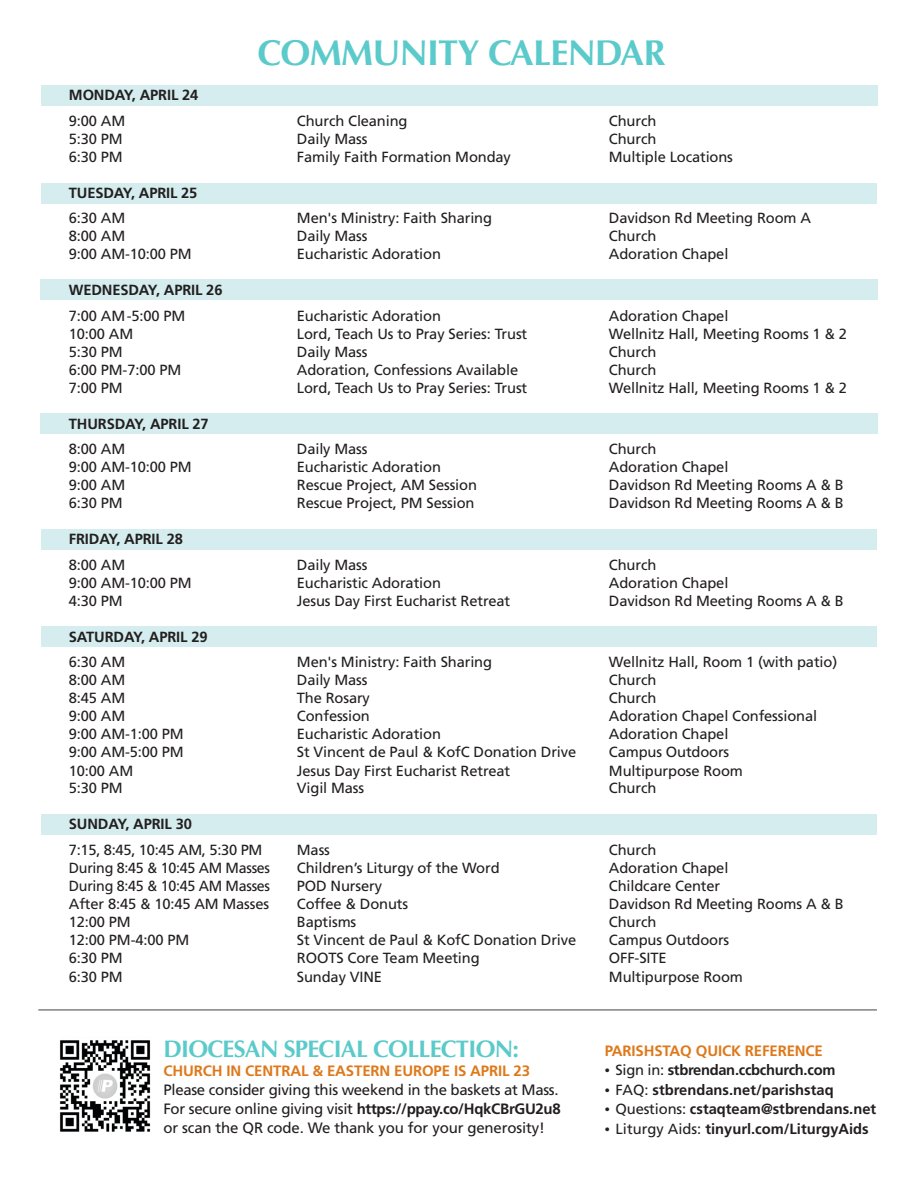
<style>
.page{position:relative;width:918px;height:1188px;background:#fff}
.page>*{position:absolute;margin:0;border:0;box-sizing:border-box;transform-origin:0 0}
.t1{font:700 36px "Optima";letter-spacing:-.02em;color:#5bcaca}
.t2{font:700 24px "Optima";letter-spacing:-.03em;color:#5bcaca}
.t3{font:15px/18.8px "Frutiger LT Std";letter-spacing:-.02em;color:#231f20}
.t4{font:700 15px "Frutiger LT Std";letter-spacing:-.01em;color:#de791b}
.t5{font:14.7px "Frutiger LT Std";letter-spacing:-.01em;color:#231f20}
.t6{font:700 14.7px "Frutiger LT Std";letter-spacing:-.01em;color:#231f20}
.s1{font-weight:700}
.s2{font-family:"Myriad Pro";font-weight:400;font-size:18px}
.s3{font-weight:400}
</style>
<div class="page">
<div style="left:41px;top:815px;width:836px;height:20px;background:#d5edee"></div>
<div style="left:41px;top:85px;width:836px;height:21px;background:#d5edee"></div>
<div style="left:41px;top:183px;width:836px;height:20px;background:#d5edee"></div>
<div style="left:40px;top:280px;width:838px;height:20px;background:#d5edee"></div>
<div style="left:40px;top:413px;width:838px;height:21px;background:#d5edee"></div>
<div style="left:41px;top:529px;width:836px;height:20px;background:#d5edee"></div>
<div style="left:41px;top:626px;width:836px;height:20px;background:#d5edee"></div>
<hr style="left:38px;top:1010px;width:839px;height:1px;background:#424242">
<img style="left:60px;top:1040px;width:91px;height:92px">
<h1 class="t1" style="left:257px;top:32px;width:410px">COMMUNITY CALENDAR</h1>
<p class="t6" style="left:69px;top:87px;width:131px">MONDAY, APRIL 24</p>
<p class="t5" style="left:69px;top:112px;width:58px">9:00 AM</p>
<p class="t5" style="left:297px;top:112px;width:112px">Church Cleaning</p>
<p class="t5" style="left:609px;top:112px;width:49px">Church</p>
<p class="t5" style="left:69px;top:130px;width:55px">5:30 PM</p>
<p class="t5" style="left:297px;top:130px;width:72px">Daily Mass</p>
<p class="t5" style="left:609px;top:130px;width:49px">Church</p>
<p class="t5" style="left:69px;top:148px;width:55px">6:30 PM</p>
<p class="t5" style="left:297px;top:148px;width:215px">Family Faith Formation Monday</p>
<p class="t5" style="left:609px;top:148px;width:126px">Multiple Locations</p>
<p class="t6" style="left:69px;top:184px;width:130px">TUESDAY, APRIL 25</p>
<p class="t5" style="left:69px;top:210px;width:58px">6:30 AM</p>
<p class="t5" style="left:297px;top:210px;width:197px">Men's Ministry: Faith Sharing</p>
<p class="t5" style="left:609px;top:210px;width:204px">Davidson Rd Meeting Room A</p>
<p class="t5" style="left:69px;top:228px;width:58px">8:00 AM</p>
<p class="t5" style="left:297px;top:228px;width:72px">Daily Mass</p>
<p class="t5" style="left:609px;top:228px;width:49px">Church</p>
<p class="t5" style="left:69px;top:246px;width:124px">9:00 AM-10:00 PM</p>
<p class="t5" style="left:297px;top:246px;width:146px">Eucharistic Adoration</p>
<p class="t5" style="left:609px;top:246px;width:121px">Adoration Chapel</p>
<p class="t6" style="left:69px;top:281px;width:155px">WEDNESDAY, APRIL 26</p>
<p class="t5" style="left:69px;top:307px;width:118px">7:00 AM-5:00 PM</p>
<p class="t5" style="left:297px;top:307px;width:146px">Eucharistic Adoration</p>
<p class="t5" style="left:609px;top:307px;width:121px">Adoration Chapel</p>
<p class="t5" style="left:69px;top:325px;width:66px">10:00 AM</p>
<p class="t5" style="left:297px;top:325px;width:232px">Lord, Teach Us to Pray Series: Trust</p>
<p class="t5" style="left:609px;top:325px;width:240px">Wellnitz Hall, Meeting Rooms 1 &amp; 2</p>
<p class="t5" style="left:69px;top:343px;width:55px">5:30 PM</p>
<p class="t5" style="left:297px;top:343px;width:72px">Daily Mass</p>
<p class="t5" style="left:609px;top:343px;width:49px">Church</p>
<p class="t5" style="left:69px;top:361px;width:114px">6:00 PM-7:00 PM</p>
<p class="t5" style="left:297px;top:361px;width:223px">Adoration, Confessions Available</p>
<p class="t5" style="left:609px;top:361px;width:49px">Church</p>
<p class="t5" style="left:69px;top:379px;width:55px">7:00 PM</p>
<p class="t5" style="left:297px;top:379px;width:232px">Lord, Teach Us to Pray Series: Trust</p>
<p class="t5" style="left:609px;top:379px;width:240px">Wellnitz Hall, Meeting Rooms 1 &amp; 2</p>
<p class="t6" style="left:69px;top:415px;width:141px">THURSDAY, APRIL 27</p>
<p class="t5" style="left:69px;top:440px;width:58px">8:00 AM</p>
<p class="t5" style="left:297px;top:440px;width:72px">Daily Mass</p>
<p class="t5" style="left:609px;top:440px;width:49px">Church</p>
<p class="t5" style="left:69px;top:458px;width:124px">9:00 AM-10:00 PM</p>
<p class="t5" style="left:297px;top:458px;width:146px">Eucharistic Adoration</p>
<p class="t5" style="left:609px;top:458px;width:121px">Adoration Chapel</p>
<p class="t5" style="left:69px;top:476px;width:58px">9:00 AM</p>
<p class="t5" style="left:297px;top:476px;width:182px">Rescue Project, AM Session</p>
<p class="t5" style="left:609px;top:476px;width:236px">Davidson Rd Meeting Rooms A &amp; B</p>
<p class="t5" style="left:69px;top:494px;width:55px">6:30 PM</p>
<p class="t5" style="left:297px;top:494px;width:179px">Rescue Project, PM Session</p>
<p class="t5" style="left:609px;top:494px;width:236px">Davidson Rd Meeting Rooms A &amp; B</p>
<p class="t6" style="left:69px;top:530px;width:115px">FRIDAY, APRIL 28</p>
<p class="t5" style="left:69px;top:556px;width:58px">8:00 AM</p>
<p class="t5" style="left:297px;top:556px;width:72px">Daily Mass</p>
<p class="t5" style="left:609px;top:556px;width:49px">Church</p>
<p class="t5" style="left:69px;top:574px;width:124px">9:00 AM-10:00 PM</p>
<p class="t5" style="left:297px;top:574px;width:146px">Eucharistic Adoration</p>
<p class="t5" style="left:609px;top:574px;width:121px">Adoration Chapel</p>
<p class="t5" style="left:69px;top:592px;width:55px">4:30 PM</p>
<p class="t5" style="left:297px;top:592px;width:215px">Jesus Day First Eucharist Retreat</p>
<p class="t5" style="left:609px;top:592px;width:236px">Davidson Rd Meeting Rooms A &amp; B</p>
<p class="t6" style="left:69px;top:628px;width:140px">SATURDAY, APRIL 29</p>
<p class="t5" style="left:69px;top:653px;width:58px">6:30 AM</p>
<p class="t5" style="left:297px;top:653px;width:197px">Men's Ministry: Faith Sharing</p>
<p class="t5" style="left:609px;top:653px;width:230px">Wellnitz Hall, Room 1 (with patio)</p>
<p class="t5" style="left:69px;top:671px;width:58px">8:00 AM</p>
<p class="t5" style="left:297px;top:671px;width:72px">Daily Mass</p>
<p class="t5" style="left:609px;top:671px;width:49px">Church</p>
<p class="t5" style="left:69px;top:689px;width:58px">8:45 AM</p>
<p class="t5" style="left:297px;top:689px;width:75px">The Rosary</p>
<p class="t5" style="left:609px;top:689px;width:49px">Church</p>
<p class="t5" style="left:69px;top:707px;width:58px">9:00 AM</p>
<p class="t5" style="left:297px;top:707px;width:75px">Confession</p>
<p class="t5" style="left:609px;top:707px;width:210px">Adoration Chapel Confessional</p>
<p class="t5" style="left:69px;top:725px;width:116px">9:00 AM-1:00 PM</p>
<p class="t5" style="left:297px;top:725px;width:146px">Eucharistic Adoration</p>
<p class="t5" style="left:609px;top:725px;width:121px">Adoration Chapel</p>
<p class="t5" style="left:69px;top:743px;width:116px">9:00 AM-5:00 PM</p>
<p class="t5" style="left:297px;top:743px;width:281px">St Vincent de Paul &amp; KofC Donation Drive</p>
<p class="t5" style="left:609px;top:743px;width:122px">Campus Outdoors</p>
<p class="t5" style="left:69px;top:762px;width:66px">10:00 AM</p>
<p class="t5" style="left:297px;top:762px;width:215px">Jesus Day First Eucharist Retreat</p>
<p class="t5" style="left:609px;top:762px;width:136px">Multipurpose Room</p>
<p class="t5" style="left:69px;top:780px;width:55px">5:30 PM</p>
<p class="t5" style="left:297px;top:780px;width:69px">Vigil Mass</p>
<p class="t5" style="left:609px;top:780px;width:49px">Church</p>
<p class="t6" style="left:69px;top:816px;width:124px">SUNDAY, APRIL 30</p>
<p class="t5" style="left:69px;top:841px;width:195px">7:15, 8:45, 10:45 AM, 5:30 PM</p>
<p class="t5" style="left:297px;top:841px;width:35px">Mass</p>
<p class="t5" style="left:609px;top:841px;width:49px">Church</p>
<p class="t5" style="left:69px;top:859px;width:203px">During 8:45 &amp; 10:45 AM Masses</p>
<p class="t5" style="left:297px;top:859px;width:204px">Children’s Liturgy of the Word</p>
<p class="t5" style="left:609px;top:859px;width:121px">Adoration Chapel</p>
<p class="t5" style="left:69px;top:877px;width:203px">During 8:45 &amp; 10:45 AM Masses</p>
<p class="t5" style="left:297px;top:877px;width:87px">POD Nursery</p>
<p class="t5" style="left:609px;top:877px;width:113px">Childcare Center</p>
<p class="t5" style="left:69px;top:895px;width:202px">After 8:45 &amp; 10:45 AM Masses</p>
<p class="t5" style="left:297px;top:895px;width:113px">Coffee &amp; Donuts</p>
<p class="t5" style="left:609px;top:895px;width:236px">Davidson Rd Meeting Rooms A &amp; B</p>
<p class="t5" style="left:69px;top:913px;width:63px">12:00 PM</p>
<p class="t5" style="left:297px;top:913px;width:61px">Baptisms</p>
<p class="t5" style="left:609px;top:913px;width:49px">Church</p>
<p class="t5" style="left:69px;top:931px;width:122px">12:00 PM-4:00 PM</p>
<p class="t5" style="left:297px;top:931px;width:281px">St Vincent de Paul &amp; KofC Donation Drive</p>
<p class="t5" style="left:609px;top:931px;width:122px">Campus Outdoors</p>
<p class="t5" style="left:69px;top:949px;width:55px">6:30 PM</p>
<p class="t5" style="left:297px;top:949px;width:184px">ROOTS Core Team Meeting</p>
<p class="t5" style="left:609px;top:949px;width:59px">OFF-SITE</p>
<p class="t5" style="left:69px;top:968px;width:55px">6:30 PM</p>
<p class="t5" style="left:297px;top:968px;width:87px">Sunday VINE</p>
<p class="t5" style="left:609px;top:968px;width:136px">Multipurpose Room</p>
<h2 class="t2" style="left:163px;top:1035px;width:357px">DIOCESAN SPECIAL COLLECTION:</h2>
<p class="t4" style="left:163px;top:1062px;width:368px">CHURCH IN CENTRAL &amp; EASTERN EUROPE IS APRIL 23</p>
<p class="t3" style="left:163px;top:1081px;width:399px">Please consider giving this weekend in the baskets at Mass.<br>For secure online giving visit <span class="s1">https://ppay.co/HqkCBrGU2u8 </span>or scan the QR code. We thank you for your generosity!</p>
<p class="t4" style="left:605px;top:1042px;width:220px">PARISHSTAQ QUICK REFERENCE</p>
<p class="t6" style="left:605px;top:1061px;width:232px"><span class="s2">•</span> <span class="s3">Sign in:</span> stbrendan.ccbchurch.com</p>
<p class="t6" style="left:605px;top:1081px;width:230px"><span class="s2">•</span> <span class="s3">FAQ:</span> stbrendans.net/parishstaq</p>
<p class="t6" style="left:605px;top:1100px;width:273px"><span class="s2">•</span> <span class="s3">Questions:</span> cstaqteam@stbrendans.net</p>
<p class="t6" style="left:605px;top:1120px;width:265px"><span class="s2">•</span> <span class="s3">Liturgy Aids:</span> tinyurl.com/LiturgyAids</p>
</div>
